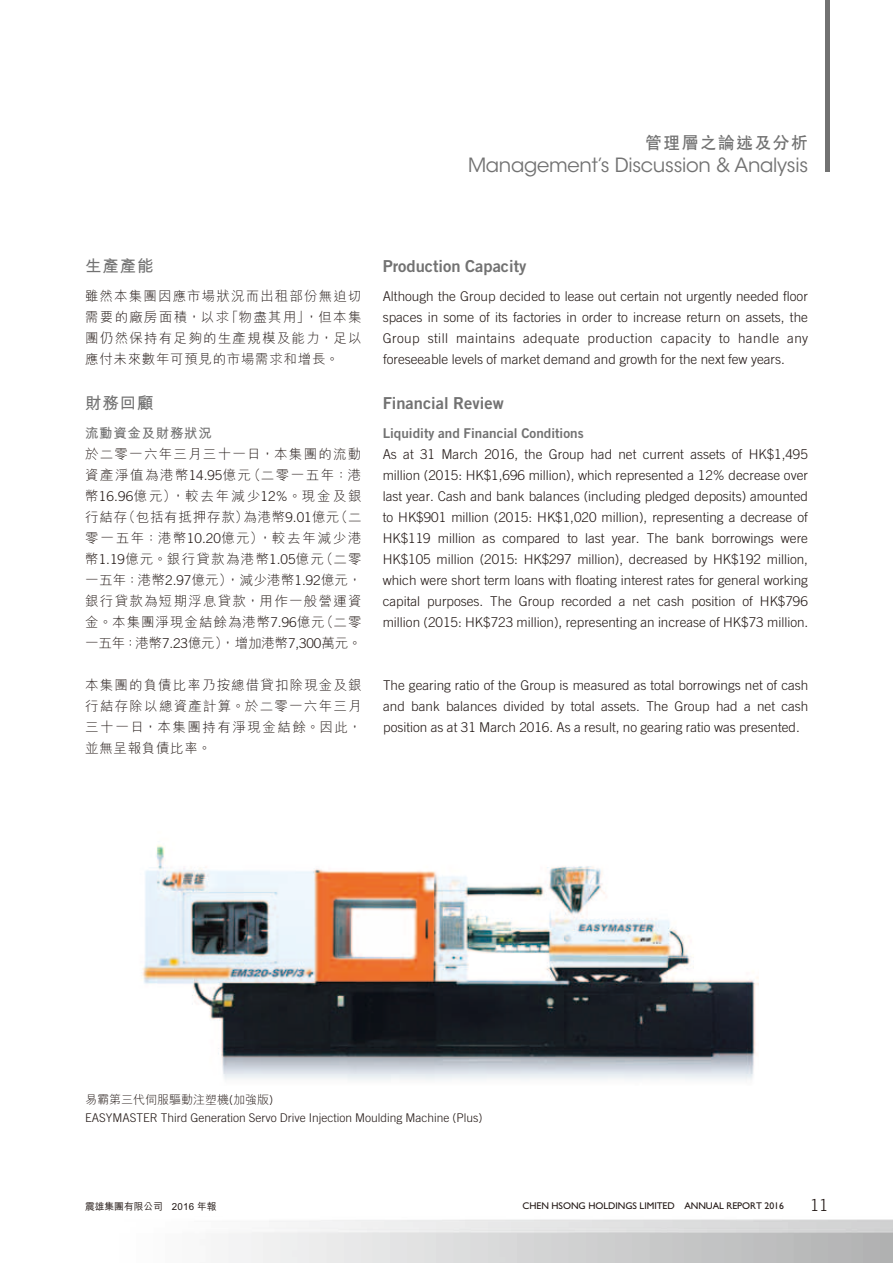
<style>
.page{position:relative;width:893px;height:1263px;background:#fff}
.page>*{position:absolute;margin:0;border:0;box-sizing:border-box;transform-origin:0 0}
.t1{font:19.5px "ITC Avant Garde Std";letter-spacing:-.015em;color:#727272}
.t2{font:700 17.25px "C Hei 2 HK";letter-spacing:.055em;color:#727272}
.t3{font:16.5px "Trade Gothic LT Std Bd 2";color:#727272}
.t4{font:700 16.5px "M Hei HK";letter-spacing:.05em;color:#727272}
.t5{font:300 16.5px "Trade Gothic LT Std";color:#231916}
.t6{font:300 13.5px/21px "Trade Gothic LT Std";color:#231916;text-align:justify}
.t7{font:300 13.5px/21px "M Hei HK";letter-spacing:.09em;color:#231916;text-align:justify}
.t8{font:13.5px "Trade Gothic LT Std Bd 2";color:#727272}
.t9{font:700 13.5px "M Hei HK";letter-spacing:.05em;color:#727272}
.t10{font:300 12px "Trade Gothic LT Std";color:#231916}
.t11{font:300 12px "M Hei HK";color:#231916}
.t12{font:9.75px "Gill Sans Std";letter-spacing:-.005em;color:#231916}
.t13{font:500 9.75px "M Hei HK";color:#231916}
.s1{font-family:"Trade Gothic LT Std"}
</style>
<div class="page">
<hr style="left:825px;top:0;width:4px;height:172px;background:#727272">
<img style="left:142px;top:845px;width:617px;height:235px">
<p class="t2" style="left:645px;top:130px;width:164px">管理層之論述及分析</p>
<h1 class="t1" style="left:468px;top:153px;width:342px">Management’s Discussion &amp; Analysis</h1>
<p class="t4" style="left:85px;top:254px;width:70px">生產產能</p>
<p class="t7" style="left:85px;top:285px;width:278px">雖然本集團因應市場狀況而出租部份無迫切需要的廠房面積，以求「物盡其用」，但本集團仍然保持有足夠的生產規模及能力，足以應付未來數年可預見的市場需求和增長。</p>
<p class="t4" style="left:85px;top:391px;width:70px">財務回顧</p>
<p class="t9" style="left:85px;top:423px;width:128px">流動資金及財務狀況</p>
<p class="t7" style="left:85px;top:443px;width:278px">於二零一六年三月三十一日，本集團的流動資產淨值為港幣<span class="s1">14.95</span>億元（二零一五年：港幣<span class="s1">16.96</span>億元），較去年減少<span class="s1">12%</span>。現金及銀行結存（包括有抵押存款）為港幣<span class="s1">9.01</span>億元（二零一五年：港幣<span class="s1">10.20</span>億元），較去年減少港幣<span class="s1">1.19</span>億元。銀行貸款為港幣<span class="s1">1.05</span>億元（二零一五年：港幣<span class="s1">2.97</span>億元），減少港幣<span class="s1">1.92</span>億元，銀行貸款為短期浮息貸款，用作一般營運資金。本集團淨現金結餘為港幣<span class="s1">7.96</span>億元（二零一五年：港幣<span class="s1">7.23</span>億元），增加港幣<span class="s1">7,300</span>萬元。</p>
<p class="t7" style="left:85px;top:674px;width:278px">本集團的負債比率乃按總借貸扣除現金及銀行結存除以總資產計算。於二零一六年三月三十一日，本集團持有淨現金結餘。因此，並無呈報負債比率。</p>
<p class="t3" style="left:383px;top:256px;width:145px">Production Capacity</p>
<p class="t6" style="left:383px;top:285px;width:427px">Although the Group decided to lease out certain not urgently needed floor spaces in some of its factories in order to increase return on assets, the Group still maintains adequate production capacity to handle any foreseeable levels of market demand and growth for the next few years.</p>
<p class="t3" style="left:383px;top:392px;width:122px">Financial Review</p>
<p class="t8" style="left:383px;top:424px;width:202px">Liquidity and Financial Conditions</p>
<p class="t6" style="left:383px;top:443px;width:427px">As at 31 March 2016, the Group had net current assets of HK$1,495 million (2015: HK$1,696 million), which represented a 12% decrease over last year. Cash and bank balances (including pledged deposits) amounted to HK$901 million (2015: HK$1,020 million), representing a decrease of HK$119 million as compared to last year. The bank borrowings were HK$105 million (2015: HK$297 million), decreased by HK$192 million, which were short term loans with floating interest rates for general working capital purposes. The Group recorded a net cash position of HK$796 million (2015: HK$723 million), representing an increase of HK$73 million.</p>
<p class="t6" style="left:383px;top:674px;width:427px">The gearing ratio of the Group is measured as total borrowings net of cash and bank balances divided by total assets. The Group had a net cash position as at 31 March 2016. As a result, no gearing ratio was presented.</p>
<p class="t11" style="left:85px;top:1091px;width:189px">易霸第三代伺服驅動注塑機<span class="s1">(</span>加強版<span class="s1">)</span></p>
<p class="t10" style="left:85px;top:1111px;width:399px">EASYMASTER Third Generation Servo Drive Injection Moulding Machine (Plus)</p>
<p class="t13" style="left:85px;top:1199px;width:133px">震雄集團有限公司 2016 年報</p>
<p class="t12" style="left:523px;top:1200px;width:263px">CHEN HSONG HOLDINGS LIMITED ANNUAL REPORT 2016</p>
<p class="t5" style="left:810px;top:1195px;width:20px">11</p>
</div>
